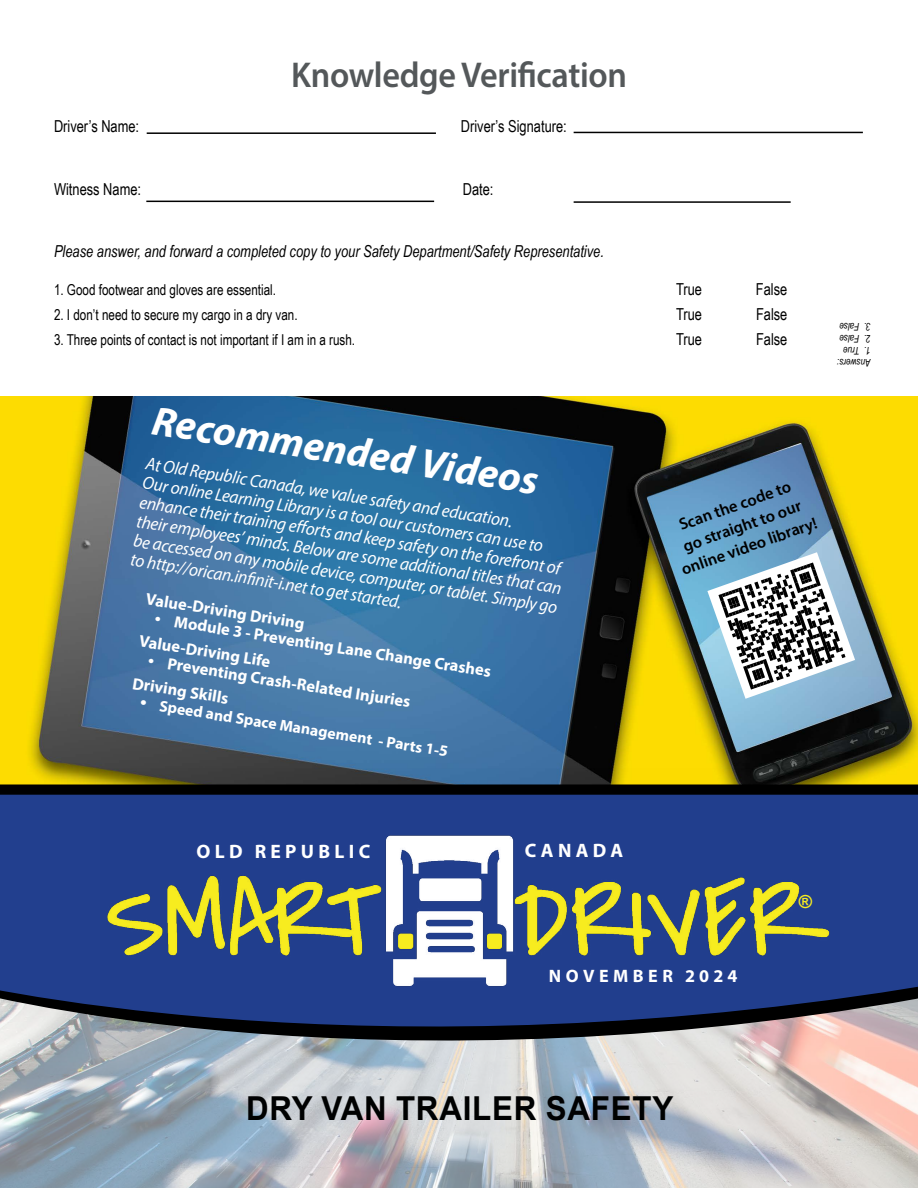
<style>
.page{position:relative;width:918px;height:1188px;background:#fff}
.page>*{position:absolute;margin:0;border:0;box-sizing:border-box;transform-origin:0 0}
.t1{font:italic 700 41.1px "Myriad Pro";color:#fff}
.t2{font:600 36px "Myriad Pro";letter-spacing:-.01em;color:#54585a;scale:.95 1}
.t3{font:700 33px "Arial";letter-spacing:.025em;color:#000101;scale:.95 1}
.t4{font:700 19.5px "Myriad Pro";letter-spacing:.22em;color:#fff}
.t5{font:italic 18.15px/19.5px "Myriad Pro";color:#fff;scale:.95 1}
.t6{font:700 18px "Myriad Pro";letter-spacing:.25em;color:#fff}
.t7{font:700 18px "Arial";color:#f7ec1f}
.t8{font:700 16.5px/24.8px "Myriad Pro";color:#fff}
.t9{font:italic 16.5px "Arial Narrow";color:#000;scale:.95 1}
.t10{font:16.5px "Arial Narrow";color:#000;scale:.95 1}
.t11{font:600 16.5px/21.5px "Myriad Pro";color:#000;text-align:center}
.t12{font:700 15.75px "Myriad Pro";color:#fff}
.t13{font:15px "Arial Narrow";color:#000;scale:.95 1}
.t14{font:italic 10.5px "Arial Narrow";color:#000;scale:.95 1}
.s1{font-family:"Times New Roman"}
.s2{font-family:"Times New Roman";font-size:18px}
</style>
<div class="page">
<img style="left:0;top:396px;width:918px;height:389px">
<img style="left:0;top:1107px;width:918px;height:81px">
<svg style="left:0;top:785px;width:918px;height:322px;background:#b4b6ba"></svg>
<svg style="left:0;top:795px;width:918px;height:291px;background:#7d89ab"></svg>
<img style="left:101px;top:769px;width:739px;height:266px">
<svg style="left:707px;top:552px;width:148px;height:147px"></svg>
<hr style="left:147px;top:132px;width:289px;height:2px;background:#000">
<hr style="left:574px;top:132px;width:289px;height:1px;background:#000">
<hr style="left:574px;top:201px;width:217px;height:2px;background:#000">
<hr style="left:146px;top:201px;width:288px;height:1px;background:#000">
<h2 class="t2" style="left:291px;top:52px;width:355px">Knowledge Verification</h2>
<p class="t10" style="left:54px;top:115px;width:91px">Driver’s Name:</p>
<p class="t10" style="left:461px;top:115px;width:113px">Driver’s Signature:</p>
<p class="t10" style="left:54px;top:178px;width:93px">Witness Name:</p>
<p class="t10" style="left:463px;top:178px;width:34px">Date:</p>
<p class="t9" style="left:54px;top:240px;width:580px">Please answer, and forward a completed copy to your Safety Department/Safety Representative.</p>
<p class="t13" style="left:54px;top:279px;width:235px">1. Good footwear and gloves are essential.</p>
<p class="t10" style="left:676px;top:278px;width:29px">True</p>
<p class="t10" style="left:756px;top:278px;width:35px">False</p>
<p class="t13" style="left:54px;top:304px;width:258px">2. I don’t need to secure my cargo in a dry van.</p>
<p class="t10" style="left:676px;top:302px;width:29px">True</p>
<p class="t10" style="left:756px;top:302px;width:35px">False</p>
<p class="t13" style="left:54px;top:329px;width:319px">3. Three points of contact is not important if I am in a rush.</p>
<p class="t10" style="left:676px;top:327px;width:29px">True</p>
<p class="t10" style="left:756px;top:327px;width:35px">False</p>
<h1 class="t1" style="left:157px;top:394px;width:392px;rotate:9deg">Recommended Videos</h1>
<p class="t5" style="left:148px;top:453px;width:454px;rotate:9deg">At Old Republic Canada, we value safety and education.<br>Our online Learning Library is a tool our customers can use to enhance their training eff orts and keep safety on the forefront of their employees’ minds. Below are some additional titles that can be accessed on any mobile device, computer, or tablet. Simply go to http://orican.infi nit-i.net to get started.</p>
<p class="t8" style="left:148px;top:586px;width:162px;rotate:9deg">Value-Driving Driving</p>
<p class="t8" style="left:145px;top:604px;width:354px;text-indent:12px;rotate:9deg"><span class="s1">•</span> Module 3 - Preventing Lane Change Crashes<br>Value-Driving Life</p>
<p class="t8" style="left:139px;top:646px;width:279px;text-indent:12px;rotate:9deg"><span class="s1">•</span> Preventing Crash-Related Injuries<br>Driving Skills</p>
<p class="t12" style="left:142px;top:693px;width:313px;rotate:9deg"><span class="s2">•</span> Speed and Space Management - Parts 1-5</p>
<p class="t11" style="left:664px;top:520px;width:144px;rotate:-20deg">Scan the code to<br>go straight to our online video library!</p>
<p class="t14" style="left:871px;top:334px;width:35px;rotate:-180deg">3. False</p>
<p class="t14" style="left:871px;top:346px;width:35px;rotate:-180deg">2. False</p>
<p class="t14" style="left:871px;top:358px;width:31px;rotate:-180deg">1. True</p>
<p class="t14" style="left:871px;top:370px;width:37px;rotate:-180deg">Answers:</p>
<p class="t4" style="left:197px;top:838px;width:175px">OLD REPUBLIC</p>
<p class="t4" style="left:525px;top:837px;width:100px">CANADA</p>
<p class="t6" style="left:549px;top:964px;width:190px">NOVEMBER 2024</p>
<p class="t7" style="left:799px;top:889px;width:15px">®</p>
<h3 class="t3" style="left:246px;top:1085px;width:451px">DRY VAN TRAILER SAFETY</h3>
</div>
